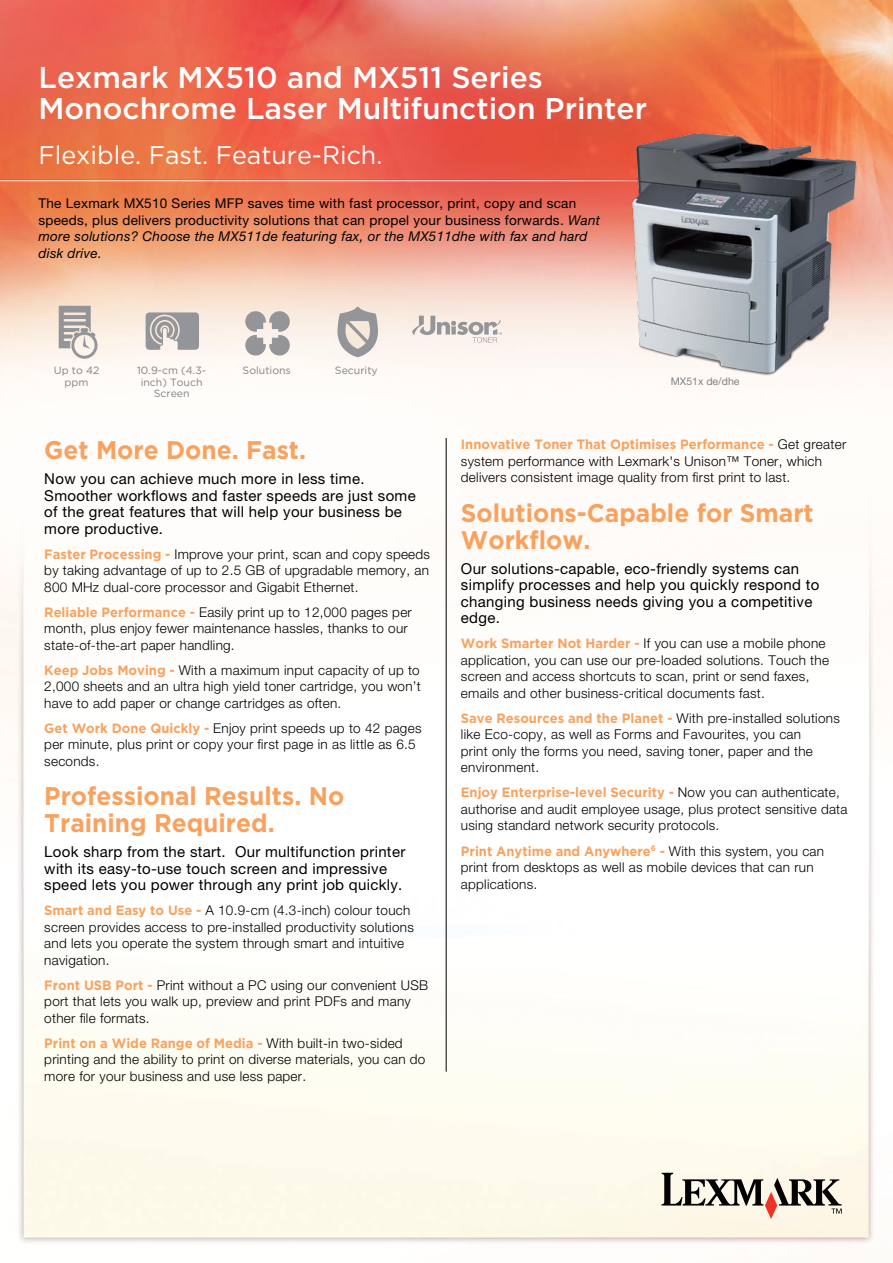
<style>
.page{position:relative;width:893px;height:1263px;background:#fff}
.page>*{position:absolute;margin:0;border:0;box-sizing:border-box;transform-origin:0 0}
.t1{font:500 30px/31.5px "Gotham";color:#fff}
.t2{font:700 25.5px/27px "Gotham";color:#f9a25f;scale:.96 1}
.t3{font:25.5px "Gotham";color:#fff}
.t4{font:15px/16.5px "Helvetica Neue LT Pro";letter-spacing:.02em;color:#000}
.t5{font:13.8px "Helvetica Neue LT Std";color:#939598}
.t6{font:300 13.5px/16.5px "Helvetica Neue LT Pro";letter-spacing:.02em;color:#000}
.t7{font:700 13.5px "Gotham";color:#f9a25f;scale:.96 1}
.t8{font:13.5px/16.5px "Helvetica Neue LT Pro";letter-spacing:.02em;color:#000}
.t9{font:10.5px/11.2px "Gotham";color:#808284;text-align:center}
.t10{font:10.5px "Helvetica Neue LT Pro";color:#808284}
.s1{font-style:italic}
.s2{font-family:"Gotham";font-weight:700;color:#f9a25f}
.s3{font-family:"Helvetica Neue LT Pro";font-weight:300;color:#000}
</style>
<div class="page">
<img style="left:0;top:0;width:893px;height:1248px">
<img style="left:0;top:170px;width:893px;height:22px">
<svg style="left:412px;top:316px;width:90px;height:27px;background:#dbd4d0"></svg>
<svg style="left:59px;top:306px;width:38px;height:53px;background:#c4bfbb"></svg>
<svg style="left:245px;top:311px;width:45px;height:45px;background:#bab8b6"></svg>
<svg style="left:661px;top:1173px;width:181px;height:46px;background:#bcb5a9"></svg>
<img style="left:630px;top:130px;width:229px;height:246px">
<hr style="left:446px;top:438px;width:1px;height:633px;background:#000">
<svg style="left:146px;top:312px;width:53px;height:38px;background:#aba9a9"></svg>
<svg style="left:337px;top:306px;width:41px;height:51px;background:#c2bdba"></svg>
<h1 class="t1" style="left:38px;top:61px;width:610px">Lexmark MX510 and MX511 Series<br>Monochrome Laser Multifunction Printer</h1>
<h2 class="t3" style="left:38px;top:140px;width:345px">Flexible. Fast. Feature-Rich.</h2>
<p class="t8" style="left:38px;top:195px;width:563px">The Lexmark MX510 Series MFP saves time with fast processor, print, copy and scan speeds, plus delivers productivity solutions that can propel your business forwards. <span class="s1">Want more solutions? Choose the MX511de featuring fax, or the MX511dhe with fax and hard disk drive.</span></p>
<p class="t9" style="left:243px;top:365px;width:50px">Solutions</p>
<p class="t5" style="left:153px;top:364px;width:52px">Network</p>
<p class="t5" style="left:243px;top:364px;width:64px">Eco-mode</p>
<p class="t9" style="left:335px;top:365px;width:44px">Security</p>
<p class="t5" style="left:35px;top:364px;width:81px">Up to 35ppm</p>
<p class="t9" style="left:137px;top:365px;width:70px">10.9-cm (4.3-</p>
<p class="t9" style="left:54px;top:365px;width:47px">Up to 42 ppm</p>
<p class="t5" style="left:338px;top:364px;width:50px">Security</p>
<p class="t9" style="left:141px;top:376px;width:63px">inch) Touch<br>Screen</p>
<p class="t10" style="left:671px;top:375px;width:70px">MX51x de/dhe</p>
<h2 class="t2" style="left:44px;top:436px;width:274px">Get More Done. Fast.</h2>
<p class="t4" style="left:44px;top:470px;width:373px">Now you can achieve much more in less time.<br>Smoother workflows and faster speeds are just some of the great features that will help your business be more productive.</p>
<p class="t6" style="left:44px;top:545px;width:387px;text-align:justify"><span class="s2">Faster Processing -</span> Improve your print, scan and copy speeds by taking advantage of up to 2.5 GB of upgradable memory, an 800 MHz dual-core processor and Gigabit Ethernet.</p>
<p class="t6" style="left:44px;top:603px;width:369px"><span class="s2">Reliable Performance -</span> Easily print up to 12,000 pages per month, plus enjoy fewer maintenance hassles, thanks to our state-of-the-art paper handling.</p>
<p class="t6" style="left:44px;top:661px;width:378px;text-align:justify"><span class="s2">Keep Jobs Moving -</span> With a maximum input capacity of up to 2,000 sheets and an ultra high yield toner cartridge, you won’t have to add paper or change cartridges as often.</p>
<p class="t6" style="left:44px;top:719px;width:379px"><span class="s2">Get Work Done Quickly -</span> Enjoy print speeds up to 42 pages per minute, plus print or copy your first page in as little as 6.5 seconds.</p>
<h2 class="t2" style="left:44px;top:782px;width:314px">Professional Results. No<br>Training Required.</h2>
<p class="t4" style="left:44px;top:843px;width:362px">Look sharp from the start. Our multifunction printer with its easy-to-use touch screen and impressive speed lets you power through any print job quickly.</p>
<p class="t6" style="left:44px;top:902px;width:371px"><span class="s2">Smart and Easy to Use -</span> A 10.9-cm (4.3-inch) colour touch screen provides access to pre-installed productivity solutions and lets you operate the system through smart and intuitive navigation.</p>
<p class="t6" style="left:44px;top:976px;width:385px"><span class="s2">Front USB Port -</span> Print without a PC using our convenient USB port that lets you walk up, preview and print PDFs and many other file formats.</p>
<p class="t7" style="left:44px;top:1035px;width:375px">Print on a Wide Range of Media - <span class="s3">With built-in two-sided</span></p>
<p class="t6" style="left:44px;top:1051px;width:383px">printing and the ability to print on diverse materials, you can do more for your business and use less paper.</p>
<p class="t7" style="left:461px;top:437px;width:403px">Innovative Toner That Optimises Performance - <span class="s3">Get greater</span></p>
<p class="t6" style="left:461px;top:452px;width:362px">system performance with Lexmark's Unison™ Toner, which delivers consistent image quality from first print to last.</p>
<h2 class="t2" style="left:461px;top:499px;width:369px">Solutions-Capable for Smart<br>Workflow.</h2>
<p class="t4" style="left:461px;top:560px;width:360px">Our solutions-capable, eco-friendly systems can simplify processes and help you quickly respond to changing business needs giving you a competitive edge.</p>
<p class="t6" style="left:461px;top:635px;width:370px"><span class="s2">Work Smarter Not Harder -</span> If you can use a mobile phone application, you can use our pre-loaded solutions. Touch the screen and access shortcuts to scan, print or send faxes, emails and other business-critical documents fast.</p>
<p class="t7" style="left:461px;top:710px;width:396px">Save Resources and the Planet - <span class="s3">With pre-installed solutions</span></p>
<p class="t6" style="left:461px;top:726px;width:353px">like Eco-copy, as well as Forms and Favourites, you can print only the forms you need, saving toner, paper and the environment.</p>
<p class="t7" style="left:461px;top:785px;width:396px">Enjoy Enterprise-level Security - <span class="s3">Now you can authenticate,</span></p>
<p class="t6" style="left:461px;top:801px;width:388px">authorise and audit employee usage, plus protect sensitive data using standard network security protocols.</p>
<p class="t7" style="left:461px;top:843px;width:380px">Print Anytime and Anywhere<sup>6</sup> - <span class="s3">With this system, you can</span></p>
<p class="t6" style="left:461px;top:859px;width:354px">print from desktops as well as mobile devices that can run applications.</p>
</div>
